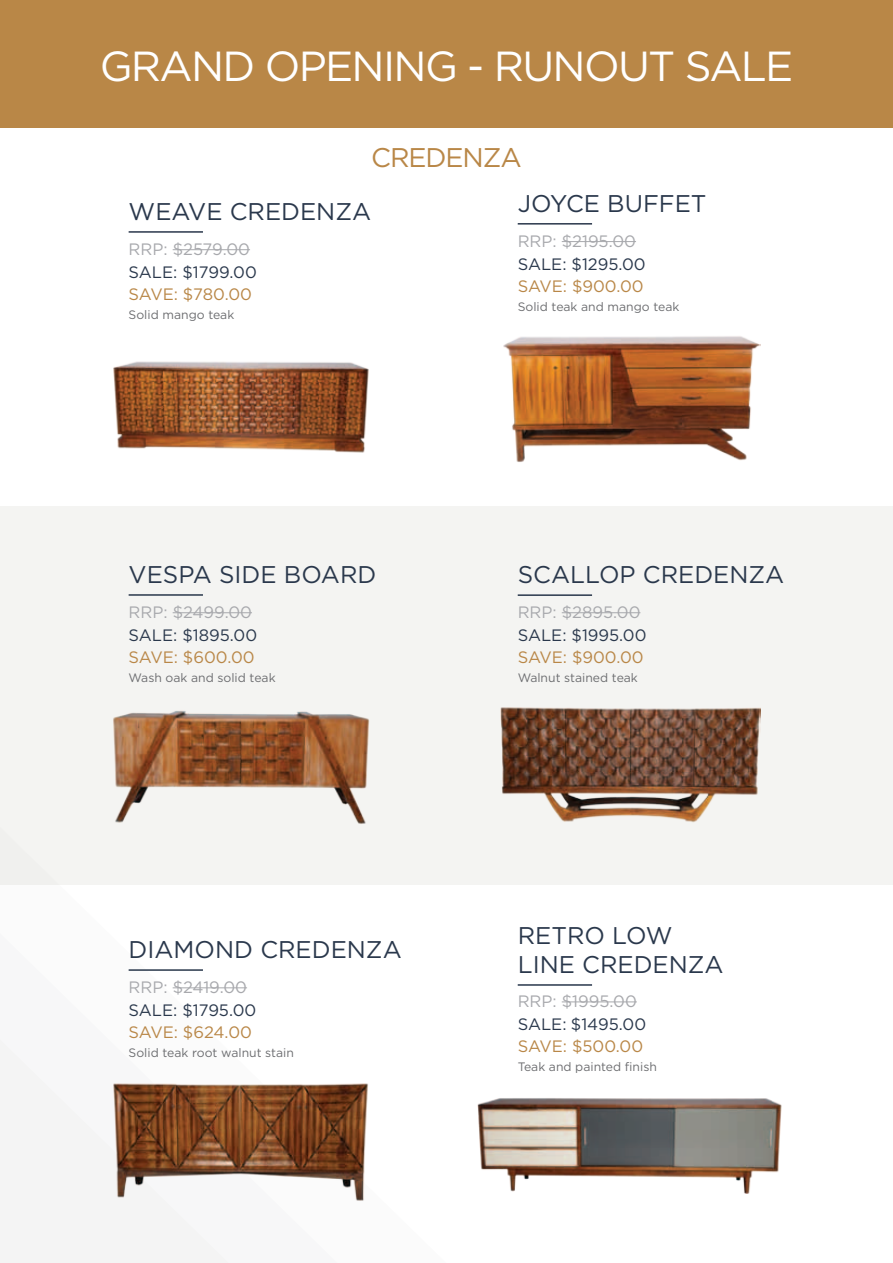
<style>
.page{position:relative;width:893px;height:1263px;background:#fff}
.page>*{position:absolute;margin:0;border:0;box-sizing:border-box;transform-origin:0 0}
.t1{font:42px "Gotham";letter-spacing:-.04em;color:#fff}
.t2{font:27px "Gotham";color:#b98747}
.t3{font:24.15px/29px "Gotham";color:#2a384c;text-align:center}
.t4{font:16.5px "Gotham";color:#2a384c}
.t5{font:16.5px "Gotham";color:#a8a9ad}
.t6{font:16.5px "Gotham";color:#b98747}
.t7{font:12.15px "Gotham";color:#6c6d70}
</style>
<div class="page">
<div style="left:0;top:0;width:893px;height:128px;background:#b98747"></div>
<div style="left:0;top:506px;width:893px;height:378px;background:#f4f4f2"></div>
<svg style="left:0;top:884px;width:460px;height:379px"></svg>
<hr style="left:518px;top:594px;width:74px;height:2px;background:#2a384c">
<img style="left:501px;top:707px;width:259px;height:115px">
<img style="left:113px;top:710px;width:257px;height:114px">
<hr style="left:518px;top:223px;width:74px;height:2px;background:#2a384c">
<img style="left:503px;top:336px;width:257px;height:126px">
<img style="left:113px;top:361px;width:256px;height:92px">
<img style="left:112px;top:1078px;width:259px;height:126px">
<img style="left:478px;top:1098px;width:304px;height:96px">
<hr style="left:562px;top:241px;width:74px;height:1px;background:#a8a9ad">
<hr style="left:173px;top:249px;width:77px;height:1px;background:#a8a9ad">
<hr style="left:129px;top:231px;width:74px;height:2px;background:#2a384c">
<hr style="left:129px;top:594px;width:74px;height:2px;background:#2a384c">
<hr style="left:173px;top:612px;width:79px;height:1px;background:#a8a9ad">
<hr style="left:129px;top:969px;width:74px;height:2px;background:#2a384c">
<hr style="left:173px;top:987px;width:74px;height:1px;background:#a8a9ad">
<hr style="left:518px;top:984px;width:74px;height:2px;background:#2a384c">
<hr style="left:562px;top:1002px;width:75px;height:1px;background:#a8a9ad">
<hr style="left:562px;top:612px;width:78px;height:1px;background:#a8a9ad">
<h1 class="t1" style="left:100px;top:43px;width:695px">GRAND OPENING - RUNOUT SALE</h1>
<h2 class="t2" style="left:371px;top:142px;width:152px">CREDENZA</h2>
<h3 class="t3" style="left:129px;top:196px;width:244px">WEAV E CREDENZA</h3>
<h3 class="t3" style="left:518px;top:188px;width:190px">JOYCE BU FFET</h3>
<h3 class="t5" style="left:129px;top:240px;width:12px">RRP</h3>
<h3 class="t5" style="left:164px;top:240px;width:88px">: $2579.00</h3>
<h3 class="t4" style="left:129px;top:263px;width:130px">SALE: $1799.00</h3>
<h3 class="t6" style="left:129px;top:285px;width:125px">SAVE: $780.00</h3>
<p class="t7" style="left:129px;top:308px;width:107px">SOLID MANGO TEAK</p>
<h3 class="t5" style="left:518px;top:232px;width:12px">RRP</h3>
<h3 class="t5" style="left:553px;top:232px;width:85px">: $2195.00</h3>
<h3 class="t4" style="left:518px;top:255px;width:130px">SALE: $1295.00</h3>
<h3 class="t6" style="left:518px;top:277px;width:128px">SAVE: $900.00</h3>
<p class="t7" style="left:518px;top:300px;width:163px">SOLID TEAK AND MANGO TEAK</p>
<h3 class="t3" style="left:129px;top:559px;width:245px">VESPA SIDE BOARD</h3>
<h3 class="t3" style="left:518px;top:560px;width:69px">SCALLO</h3>
<h3 class="t3" style="left:620px;top:560px;width:166px">P CREDENZA</h3>
<h3 class="t5" style="left:129px;top:603px;width:12px">RRP</h3>
<h3 class="t5" style="left:164px;top:603px;width:90px">: $2499.00</h3>
<h3 class="t4" style="left:129px;top:626px;width:130px">SALE: $1895.00</h3>
<h3 class="t6" style="left:129px;top:648px;width:128px">SAVE: $600.00</h3>
<p class="t7" style="left:129px;top:671px;width:148px">WASH OAK AND SOLID TEAK</p>
<h3 class="t3" style="left:129px;top:934px;width:275px">DIAMOND CREDENZA</h3>
<h3 class="t5" style="left:129px;top:978px;width:12px">RRP</h3>
<h3 class="t5" style="left:164px;top:978px;width:85px">: $2419.00</h3>
<h3 class="t4" style="left:129px;top:1001px;width:129px">SALE: $1795.00</h3>
<h3 class="t6" style="left:129px;top:1023px;width:125px">SAVE: $624.00</h3>
<p class="t7" style="left:129px;top:1046px;width:167px">SOLID TEAK ROOT WALNUT STAIN</p>
<h3 class="t5" style="left:518px;top:603px;width:12px">RRP</h3>
<h3 class="t5" style="left:553px;top:603px;width:89px">: $2895.00</h3>
<h3 class="t4" style="left:518px;top:626px;width:130px">SALE: $1995.00</h3>
<h3 class="t6" style="left:518px;top:648px;width:128px">SAVE: $900.00</h3>
<p class="t7" style="left:518px;top:671px;width:122px">WALNUT STAINED TEAK</p>
<h3 class="t3" style="left:518px;top:920px;width:207px">O LOW<br>LINE CREDENZA</h3>
<h3 class="t5" style="left:518px;top:992px;width:12px">RRP</h3>
<h3 class="t5" style="left:553px;top:992px;width:86px">: $1995.00</h3>
<h3 class="t4" style="left:518px;top:1015px;width:130px">SALE: $1495.00</h3>
<h3 class="t6" style="left:518px;top:1037px;width:127px">SAVE: $500.00</h3>
<p class="t7" style="left:518px;top:1060px;width:141px">TEAK AND PAINTED FINISH</p>
<h3 class="t3" style="left:518px;top:920px;width:17px">RETR</h3>
</div>
